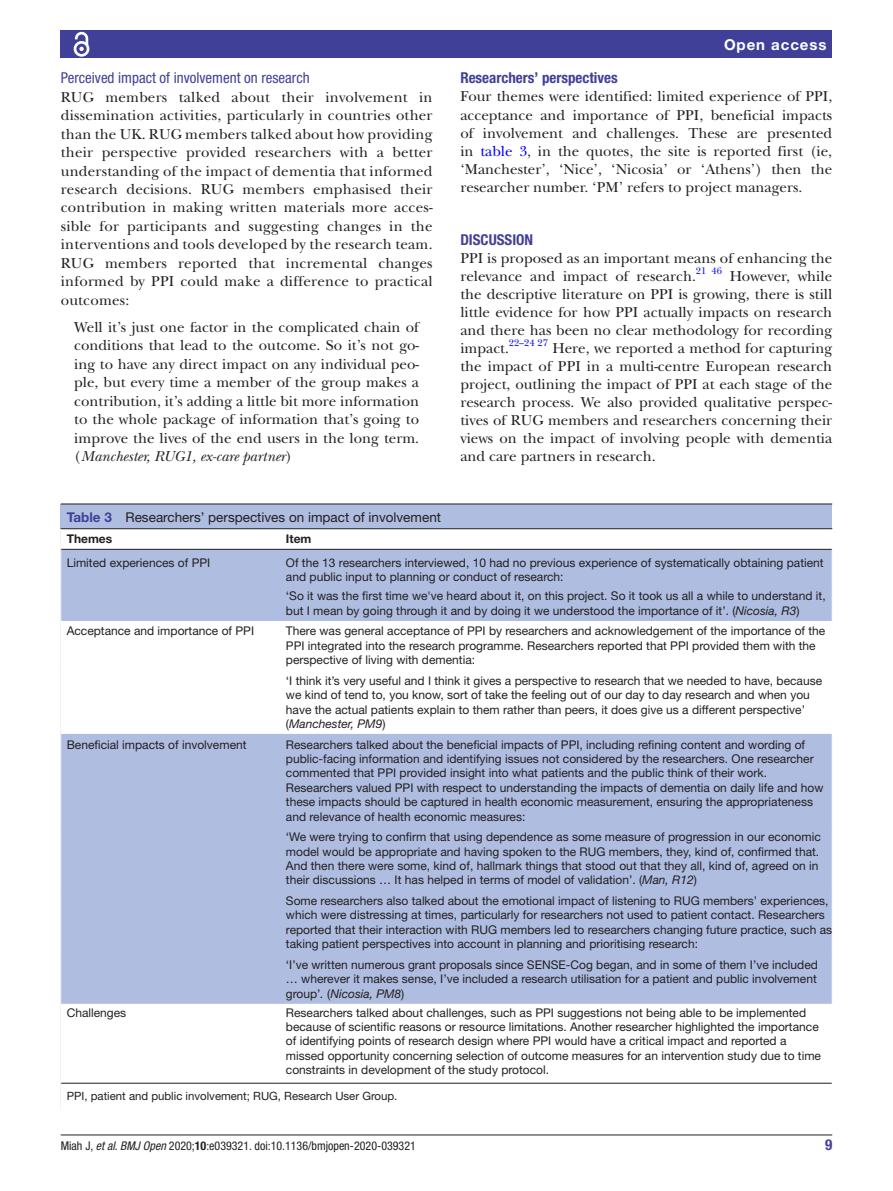
<style>
.page{position:relative;width:893px;height:1191px;background:#fff}
.page>*{position:absolute;margin:0;border:0;box-sizing:border-box;transform-origin:0 0}
.t1{font:15px/18.5px "New Baskerville";color:#231f20;text-align:justify}
.t2{font:condensed 15px "Helvetica Neue LT Std";color:#414099}
.t3{font:700 condensed 15px "Helvetica Neue LT Std";color:#414099}
.t4{font:700 15px "Helvetica Neue LT Std";letter-spacing:.065em;color:#fff}
.t5{font:13.5px "Helvetica Neue LT Std";color:#231f20}
.t6{font:12px/14.4px "Helvetica Neue LT Std";color:#231f20}
.t7{font:condensed 12px "Helvetica Neue LT Std";color:#231f20}
.t8{font:700 12px "Helvetica Neue LT Std";color:#231f20}
.t9{font:11.4px "Helvetica Neue LT Std";color:#231f20}
.t10{font:9.9px "New Baskerville";color:#00f}
.s1{font-style:italic}
.s2{color:#00f}
.s3{font-weight:700;color:#414099}
.s4{font-weight:700}
</style>
<div class="page">
<hr style="left:61px;top:1134px;width:771px;height:1px;background:#231f20">
<div style="left:61px;top:31px;width:771px;height:27px;background:#414099"></div>
<svg style="left:73px;top:31px;width:17px;height:26px"></svg>
<div style="left:61px;top:504px;width:771px;height:605px;background:#afbde1"></div>
<hr style="left:61px;top:503px;width:771px;height:1px;background:#231f20">
<div style="left:61px;top:529px;width:771px;height:580px;background:#fff"></div>
<svg style="left:61px;top:550px;width:771px;height:453px"></svg>
<hr style="left:61px;top:528px;width:219px;height:1px;background:#231f20">
<hr style="left:61px;top:549px;width:219px;height:1px;background:#231f20">
<hr style="left:280px;top:528px;width:552px;height:1px;background:#231f20">
<hr style="left:280px;top:549px;width:552px;height:1px;background:#231f20">
<hr style="left:280px;top:1082px;width:552px;height:1px;background:#231f20">
<hr style="left:61px;top:1082px;width:219px;height:1px;background:#231f20">
<svg style="left:60px;top:529px;width:1px;height:20px"></svg>
<svg style="left:60px;top:1083px;width:1px;height:26px"></svg>
<hr style="left:67px;top:1099px;width:765px;height:2px;background:#fff">
<p class="t2" style="left:61px;top:69px;width:250px">Perceived impact of involvement on research</p>
<p class="t1" style="left:61px;top:88px;width:373px">RUG members talked about their involvement in dissemination activities, particularly in countries other than the UK. RUG members talked about how providing their perspective provided researchers with a better understanding of the impact of dementia that informed research decisions. RUG members emphasised their contribution in making written materials more acces&shy;sible for participants and suggesting changes in the interventions and tools developed by the research team.<br>RUG members reported that incremental changes informed by PPI could make a difference to practical outcomes:</p>
<p class="t1" style="left:74px;top:318px;width:346px">Well it’s just one factor in the complicated chain of conditions that lead to the outcome. So it’s not go&shy;ing to have any direct impact on any individual peo&shy;ple, but every time a member of the group makes a contribution, it’s adding a little bit more information to the whole package of information that’s going to improve the lives of the end users in the long term. (<span class="s1">Manchester, RUG1, ex-care partner</span>)</p>
<p class="t4" style="left:724px;top:35px;width:104px">Open access</p>
<p class="t3" style="left:460px;top:69px;width:159px">Researchers’ perspectives</p>
<p class="t1" style="left:460px;top:88px;width:373px;line-height:18px">Four themes were identified: limited experience of PPI, acceptance and importance of PPI, beneficial impacts of involvement and challenges. These are presented in <span class="s2">table 3</span>, in the quotes, the site is reported first (ie, ‘Manchester’, ‘Nice’, ‘Nicosia’ or ‘Athens’) then the researcher number. ‘PM’ refers to project managers.</p>
<p class="t3" style="left:460px;top:231px;width:74px">DISCUSSION</p>
<p class="t1" style="left:460px;top:249px;width:373px;line-height:18px">PPI is proposed as an important means of enhancing the relevance and impact of research.</p>
<p class="t10" style="left:696px;top:265px;width:27px">21 46</p>
<p class="t1" style="left:460px;top:267px;width:373px;line-height:18px;text-indent:269px">However, while the descriptive literature on PPI is growing, there is still little evidence for how PPI actually impacts on research and there has been no clear methodology for recording impact.</p>
<p class="t10" style="left:509px;top:337px;width:40px">22–24 27</p>
<p class="t1" style="left:460px;top:339px;width:373px;line-height:18px;text-indent:92px">Here, we reported a method for capturing the impact of PPI in a multi-centre European research project, outlining the impact of PPI at each stage of the research process. We also provided qualitative perspec&shy;tives of RUG members and researchers concerning their views on the impact of involving people with dementia and care partners in research.</p>
<p class="t5" style="left:67px;top:509px;width:376px"><span class="s3">Table 3</span> Researchers’ perspectives on impact of involvement</p>
<p class="t8" style="left:67px;top:531px;width:47px">Themes</p>
<p class="t8" style="left:286px;top:531px;width:27px">Item</p>
<p class="t6" style="left:67px;top:555px;width:145px">Limited experiences of PPI</p>
<p class="t6" style="left:286px;top:555px;width:539px">Of the 13 researchers interviewed, 10 had no previous experience of systematically obtaining patient and public input to planning or conduct of research:</p>
<p class="t6" style="left:286px;top:589px;width:541px">‘So it was the first time we've heard about it, on this project. So it took us all a while to understand it, but I mean by going through it and by doing it we understood the importance of it’. (<span class="s1">Nicosia, R3</span>)</p>
<p class="t6" style="left:67px;top:623px;width:189px">Acceptance and importance of PPI</p>
<p class="t6" style="left:286px;top:623px;width:541px">There was general acceptance of PPI by researchers and acknowledgement of the importance of the<br>PPI integrated into the research programme. Researchers reported that PPI provided them with the perspective of living with dementia:</p>
<p class="t6" style="left:286px;top:673px;width:538px">‘I think it’s very useful and I think it gives a perspective to research that we needed to have, because we kind of tend to, you know, sort of take the feeling out of our day to day research and when you have the actual patients explain to them rather than peers, it does give us a different perspective’ (<span class="s1">Manchester, PM9</span>)</p>
<p class="t6" style="left:67px;top:737px;width:181px">Beneficial impacts of involvement</p>
<p class="t6" style="left:286px;top:737px;width:539px">Researchers talked about the beneficial impacts of PPI, including refining content and wording of public-facing information and identifying issues not considered by the researchers. One researcher commented that PPI provided insight into what patients and the public think of their work.<br>Researchers valued PPI with respect to understanding the impacts of dementia on daily life and how these impacts should be captured in health economic measurement, ensuring the appropriateness and relevance of health economic measures:</p>
<p class="t6" style="left:286px;top:829px;width:536px">‘We were trying to confirm that using dependence as some measure of progression in our economic model would be appropriate and having spoken to the RUG members, they, kind of, confirmed that.<br>And then there were some, kind of, hallmark things that stood out that they all, kind of, agreed on in their discussions … It has helped in terms of model of validation’. (<span class="s1">Man, R12</span>)</p>
<p class="t6" style="left:286px;top:893px;width:548px">Some researchers also talked about the emotional impact of listening to RUG members’ experiences, which were distressing at times, particularly for researchers not used to patient contact. Researchers reported that their interaction with RUG members led to researchers changing future practice, such as taking patient perspectives into account in planning and prioritising research:</p>
<p class="t6" style="left:286px;top:957px;width:533px;text-align:justify">‘I’ve written numerous grant proposals since SENSE-Cog began, and in some of them I’ve included … wherever it makes sense, I’ve included a research utilisation for a patient and public involvement group’<span class="s1">.</span> (<span class="s1">Nicosia, PM8</span>)</p>
<p class="t6" style="left:67px;top:1005px;width:61px">Challenges</p>
<p class="t6" style="left:286px;top:1005px;width:537px">Researchers talked about challenges, such as PPI suggestions not being able to be implemented because of scientific reasons or resource limitations. Another researcher highlighted the importance of identifying points of research design where PPI would have a critical impact and reported a missed opportunity concerning selection of outcome measures for an intervention study due to time constraints in development of the study protocol.</p>
<p class="t9" style="left:67px;top:1089px;width:332px">PPI, patient and public involvement; RUG, Research User Group.</p>
<p class="t7" style="left:61px;top:1138px;width:357px">Miah J, <span class="s1">et al</span>. <span class="s1">BMJ Open</span> 2020;<span class="s4">10</span>:e039321. doi:10.1136/bmjopen-2020-039321</p>
<p class="t3" style="left:825px;top:1135px;width:9px">9</p>
</div>
